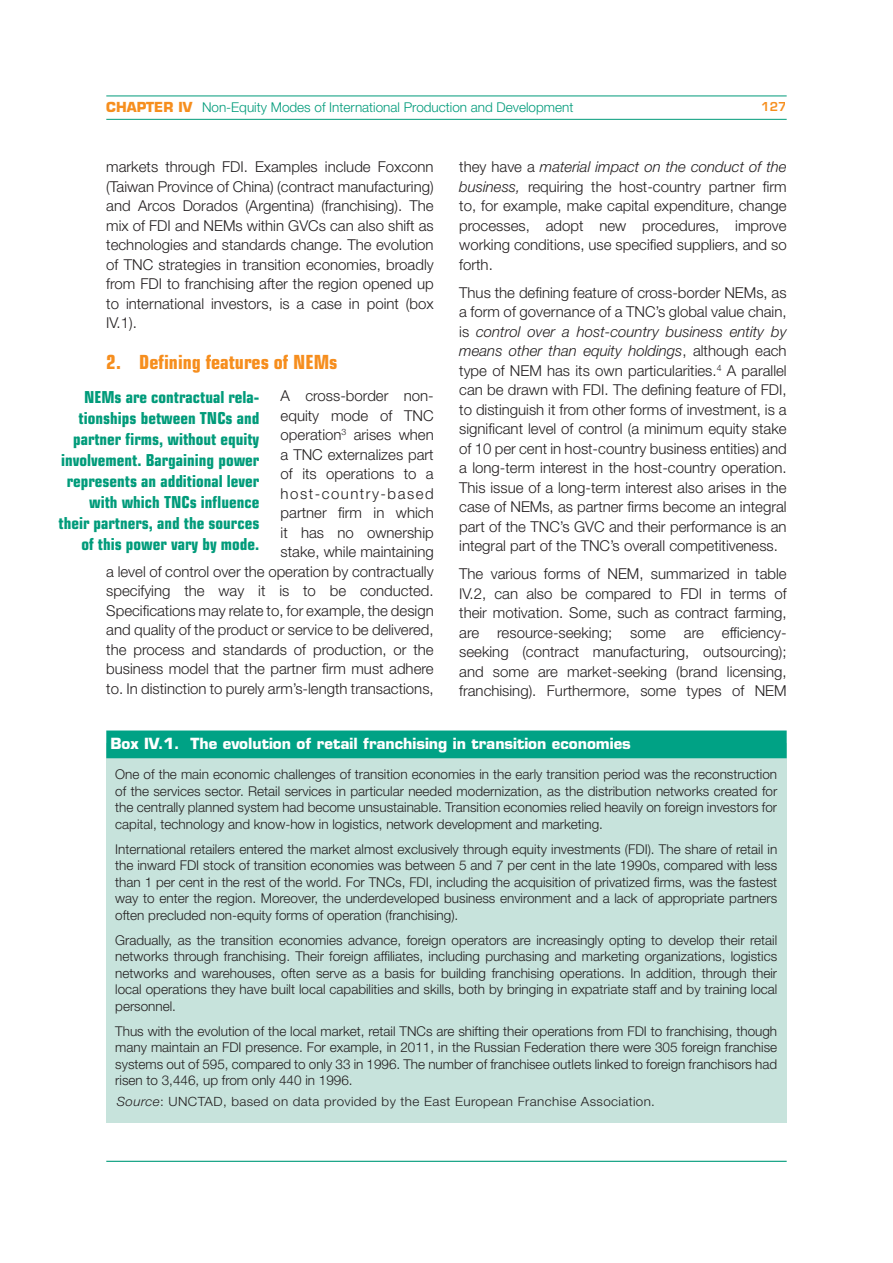
<style>
.page{position:relative;width:893px;height:1263px;background:#fff}
.page>*{position:absolute;margin:0;border:0;box-sizing:border-box;transform-origin:0 0}
.HEAD_1{font:700 condensed 19.5px "Eurostile LT Std";color:#f68e1e}
.HIGHLIGHT_GAUCHE_OK{font:700 condensed 16.5px/21px "Eurostile LT Std";color:#009b7a;text-align:right}
.TEXTE_OK{font:300 15px/19.5px "Helvetica Neue LT Std";color:#231f20;text-align:justify}
.BOX_HEAD{font:700 15px "Eurostile LT Std";color:#fff}
.TEXTE_BOX{font:300 13.5px/16.5px "Helvetica Neue LT Std";color:#231f20;text-align:justify}
.t1{font:300 13.5px "Helvetica Neue LT Std";color:#009b7a}
.BOX_SOURCE{font:300 12.75px "Helvetica Neue LT Std";letter-spacing:.03em;color:#231f20;scale:1.05 1}
.t2{font:600 12px "Eurostile LT Std";color:#f68e1e}
.s1{font-family:"Eurostile LT Std";font-weight:700;color:#f68e1e}
.s2{font-style:italic}
</style>
<div class="page">
<hr style="left:106px;top:1161px;width:681px;height:1px;background:#009b7a">
<hr style="left:106px;top:119px;width:681px;height:1px;background:#009b7a">
<hr style="left:106px;top:96px;width:681px;height:1px;background:#009b7a">
<div style="left:106px;top:743px;width:681px;height:380px;background:#c7e3dc"></div>
<div style="left:106px;top:730px;width:681px;height:28px;background:#00a285"></div>
<p class="t1" style="left:106px;top:99px;width:469px"><span class="s1">CHAPTER IV</span> Non-Equity Modes of International Production and Development</p>
<p class="t2" style="left:761px;top:99px;width:27px">127</p>
<p class="TEXTE_OK" style="left:106px;top:157px;width:329px">markets through FDI. Examples include Foxconn (Taiwan Province of China) (contract manufacturing) and Arcos Dorados (Argentina) (franchising). The mix of FDI and NEMs within GVCs can also shift as technologies and standards change. The evolution of TNC strategies in transition economies, broadly from FDI to franchising after the region opened up to international investors, is a case in point (box IV.1).</p>
<p class="HEAD_1" style="left:106px;top:350px;width:233px">2. Defining features of NEMs</p>
<p class="TEXTE_OK" style="left:106px;top:386px;width:329px;text-align:right">A cross-border non-<br>equity mode of TNC<br>operation<sup>3</sup> arises when<br>a TNC externalizes part<br>of its operations to a<br>host-country-based<br>partner firm in which<br>it has no ownership<br>stake, while maintaining<br>a level of control over the operation by contractually specifying the way it is to be conducted.<br>Specifications may relate to, for example, the design and quality of the product or service to be delivered, the process and standards of production, or the business model that the partner firm must adhere to. In distinction to purely arm’s-length transactions,</p>
<p class="HIGHLIGHT_GAUCHE_OK" style="left:59px;top:386px;width:202px">NEMs are contractual rela&shy;tionships between TNCs and partner firms, without equity involvement. Bargaining power represents an additional lever with which TNCs influence their partners, and the sources of this power vary by mode.</p>
<p class="TEXTE_OK" style="left:459px;top:157px;width:329px">they have a <span class="s2">material impact on the conduct of the business,</span> requiring the host-country partner firm to, for example, make capital expenditure, change processes, adopt new procedures, improve working conditions, use specified suppliers, and so forth.</p>
<p class="TEXTE_OK" style="left:459px;top:282px;width:329px">Thus the defining feature of cross-border NEMs, as a form of governance of a TNC’s global value chain, is <span class="s2">control over a host-country business entity by means other than equity holdings</span>, although each type of NEM has its own particularities.<sup>4</sup> A parallel can be drawn with FDI. The defining feature of FDI, to distinguish it from other forms of investment, is a significant level of control (a minimum equity stake of 10 per cent in host-country business entities) and a long-term interest in the host-country operation.<br>This issue of a long-term interest also arises in the case of NEMs, as partner firms become an integral part of the TNC’s GVC and their performance is an integral part of the TNC’s overall competitiveness.</p>
<p class="TEXTE_OK" style="left:459px;top:564px;width:329px">The various forms of NEM, summarized in table IV.2, can also be compared to FDI in terms of their motivation. Some, such as contract farming, are resource-seeking; some are efficiency&shy;seeking (contract manufacturing, outsourcing); and some are market-seeking (brand licensing, franchising). Furthermore, some types of NEM</p>
<p class="BOX_HEAD" style="left:111px;top:734px;width:522px">Box IV.1. The evolution of retail franchising in transition economies</p>
<p class="TEXTE_BOX" style="left:115px;top:766px;width:663px">One of the main economic challenges of transition economies in the early transition period was the reconstruction of the services sector. Retail services in particular needed modernization, as the distribution networks created for the centrally planned system had become unsustainable. Transition economies relied heavily on foreign investors for capital, technology and know-how in logistics, network development and marketing.</p>
<p class="TEXTE_BOX" style="left:115px;top:840px;width:663px">International retailers entered the market almost exclusively through equity investments (FDI). The share of retail in the inward FDI stock of transition economies was between 5 and 7 per cent in the late 1990s, compared with less than 1 per cent in the rest of the world. For TNCs, FDI, including the acquisition of privatized firms, was the fastest way to enter the region. Moreover, the underdeveloped business environment and a lack of appropriate partners often precluded non-equity forms of operation (franchising).</p>
<p class="TEXTE_BOX" style="left:115px;top:931px;width:663px">Gradually, as the transition economies advance, foreign operators are increasingly opting to develop their retail networks through franchising. Their foreign affiliates, including purchasing and marketing organizations, logistics networks and warehouses, often serve as a basis for building franchising operations. In addition, through their local operations they have built local capabilities and skills, both by bringing in expatriate staff and by training local personnel.</p>
<p class="TEXTE_BOX" style="left:115px;top:1022px;width:663px">Thus with the evolution of the local market, retail TNCs are shifting their operations from FDI to franchising, though many maintain an FDI presence. For example, in 2011, in the Russian Federation there were 305 foreign franchise systems out of 595, compared to only 33 in 1996. The number of franchisee outlets linked to foreign franchisors had risen to 3,446, up from only 440 in 1996.</p>
<p class="BOX_SOURCE" style="left:117px;top:1093px;width:514px"><span class="s2">Source</span>: UNCTAD, based on data provided by the East European Franchise Association.</p>
</div>
